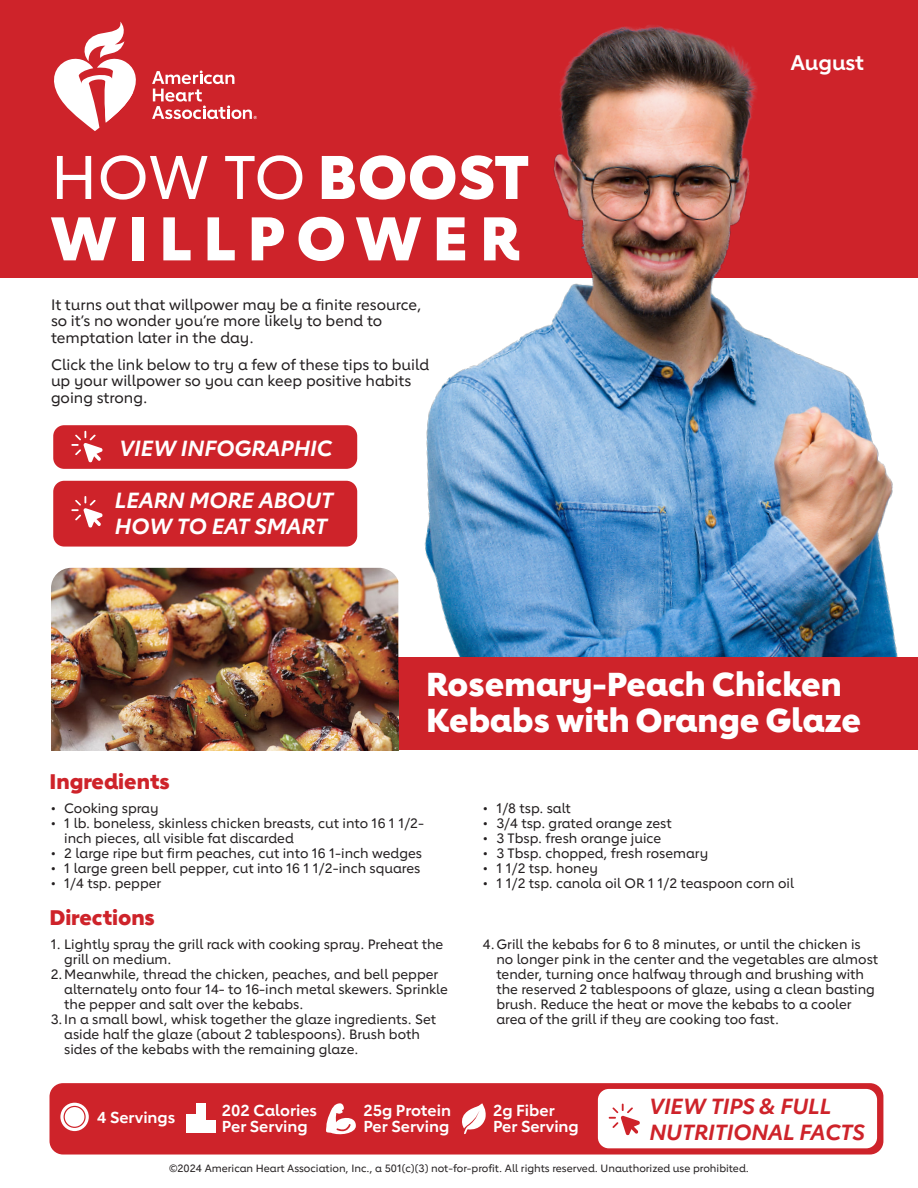
<style>
.page{position:relative;width:918px;height:1188px;background:#fff}
.page>*{position:absolute;margin:0;border:0;box-sizing:border-box;transform-origin:0 0}
.t1{font:800 60.6px/61.3px "Lub Dub";letter-spacing:.19em;color:#fff}
.t2{font:800 33px/36px "Lub Dub";color:#fff}
.t3{font:italic 700 21.75px/26.1px "Lub Dub";color:#fff}
.t4{font:italic 700 21.75px/26.1px "Lub Dub";color:#ce232a}
.t5{font:800 21px "Lub Dub";color:#ce232a}
.t6{font:700 21px "Lub Dub";color:#fff}
.t7{font:700 15.75px/16.5px "Lub Dub";color:#fff}
.t8{font:500 15px/16.5px "Lub Dub";color:#231f20}
.t9{font:500 13.5px/15px "Lub Dub";color:#231f20}
.t10{font:500 10.5px "Lub Dub";color:#231f20}
.s1{font-weight:500}
</style>
<div class="page">
<div style="left:50px;top:1083px;width:833px;height:72px;background:#ce232a;border-radius:14px"></div>
<div style="left:0;top:0;width:918px;height:278px;background:#ce232a"></div>
<svg style="left:152px;top:71px;width:25px;height:48px"></svg>
<svg style="left:54px;top:22px;width:82px;height:109px"></svg>
<img style="left:177px;top:25px;width:741px;height:633px">
<div style="left:53px;top:425px;width:304px;height:44px;background:#ce232a;border-radius:11px"></div>
<svg style="left:71px;top:431px;width:32px;height:32px"></svg>
<div style="left:53px;top:481px;width:304px;height:66px;background:#ce232a;border-radius:11px"></div>
<svg style="left:71px;top:496px;width:32px;height:32px"></svg>
<div style="left:51px;top:658px;width:867px;height:92px;background:#ce232a"></div>
<img style="left:51px;top:568px;width:347px;height:113px">
<img style="left:51px;top:681px;width:347px;height:69px">
<svg style="left:60px;top:1103px;width:29px;height:28px"></svg>
<div style="left:64px;top:1106px;width:21px;height:21px;background:#fff;border-radius:50%"></div>
<div style="left:64px;top:1106px;width:22px;height:22px;border:1px solid #ce232a;border-radius:50%"></div>
<div style="left:186px;top:1114px;width:9px;height:19px;background:#fff"></div>
<div style="left:196px;top:1103px;width:10px;height:30px;background:#fff"></div>
<div style="left:207px;top:1121px;width:9px;height:12px;background:#fff"></div>
<svg style="left:326px;top:1103px;width:30px;height:32px"></svg>
<svg style="left:462px;top:1103px;width:24px;height:31px"></svg>
<div style="left:598px;top:1089px;width:279px;height:59px;background:#fff;border-radius:11px"></div>
<svg style="left:609px;top:1104px;width:31px;height:32px"></svg>
<h1 class="t1" style="left:51px;top:146px;width:480px"><span class="s1">HOW TO</span> BOOST<br>WILLPOWER</h1>
<p class="t8" style="left:51px;top:296px;width:372px">It turns out that willpower may be a finite resource, so it’s no wonder you’re more likely to bend to temptation later in the day.</p>
<p class="t8" style="left:51px;top:356px;width:380px">Click the link below to try a few of these tips to build up your willpower so you can keep positive habits going strong.</p>
<h3 class="t3" style="left:120px;top:435px;width:214px">VIEW INFOGRAPHIC</h3>
<h3 class="t3" style="left:115px;top:487px;width:220px">LEARN MORE ABOUT<br>HOW TO EAT SMART</h3>
<h3 class="t6" style="left:790px;top:50px;width:75px">August</h3>
<h2 class="t2" style="left:426px;top:665px;width:436px">Rosemary-Peach Chicken<br>Kebabs with Orange Glaze</h2>
<h3 class="t5" style="left:50px;top:768px;width:122px">Ingredients</h3>
<p class="t9" style="left:51px;top:801px;width:7px">• •</p>
<p class="t9" style="left:64px;top:816px;width:361px">1 lb. boneless, skinless chicken breasts, cut into 16 1 1/2-</p>
<p class="t9" style="left:51px;top:846px;width:7px;text-align:justify">• • •</p>
<p class="t9" style="left:64px;top:801px;width:96px">Cooking spray</p>
<p class="t9" style="left:64px;top:831px;width:359px">inch pieces, all visible fat discarded<br>2 large ripe but firm peaches, cut into 16 1-inch wedges 1 large green bell pepper, cut into 16 1 1/2-inch squares 1/4 tsp. pepper</p>
<h3 class="t5" style="left:50px;top:905px;width:107px">Directions</h3>
<p class="t9" style="left:51px;top:937px;width:394px">1. Lightly spray the grill rack with cooking spray. Preheat the</p>
<p class="t9" style="left:64px;top:952px;width:109px">grill on medium.</p>
<p class="t9" style="left:51px;top:967px;width:389px">2.Meanwhile, thread the chicken, peaches, and bell pepper</p>
<p class="t9" style="left:64px;top:982px;width:385px">alternately onto four 14- to 16-inch metal skewers. Sprinkle</p>
<p class="t9" style="left:64px;top:997px;width:241px">the pepper and salt over the kebabs.</p>
<p class="t9" style="left:51px;top:1012px;width:387px">3.In a small bowl, whisk together the glaze ingredients. Set</p>
<p class="t9" style="left:64px;top:1027px;width:357px">aside half the glaze (about 2 tablespoons). Brush both</p>
<p class="t9" style="left:64px;top:1042px;width:296px">sides of the kebabs with the remaining glaze.</p>
<p class="t9" style="left:483px;top:801px;width:7px;text-align:justify">• • • • • •</p>
<p class="t9" style="left:496px;top:801px;width:299px">1/8 tsp. salt<br>3/4 tsp. grated orange zest<br>3 Tbsp. fresh orange juice<br>3 Tbsp. chopped, fresh rosemary<br>1 1/2 tsp. honey<br>1 1/2 tsp. canola oil OR 1 1/2 teaspoon corn oil</p>
<p class="t9" style="left:496px;top:937px;width:383px;text-indent:-14px">4.Grill the kebabs for 6 to 8 minutes, or until the chicken is no longer pink in the center and the vegetables are almost tender, turning once halfway through and brushing with the reserved 2 tablespoons of glaze, using a clean basting brush. Reduce the heat or move the kebabs to a cooler area of the grill if they are cooking too fast.</p>
<p class="t7" style="left:97px;top:1109px;width:80px">4 Servings</p>
<p class="t7" style="left:222px;top:1102px;width:97px">202 Calories<br>Per Serving</p>
<p class="t7" style="left:363px;top:1102px;width:89px">25g Protein<br>Per Serving</p>
<p class="t7" style="left:493px;top:1102px;width:87px">2g Fiber<br>Per Serving</p>
<h3 class="t4" style="left:649px;top:1093px;width:217px">VIEW TIPS &amp; FULL<br>NUTRITIONAL FACTS</h3>
<p class="t10" style="left:169px;top:1162px;width:581px">©2024 American Heart Association, Inc., a 501(c)(3) not-for-profit. All rights reserved. Unauthorized use prohibited.</p>
</div>
